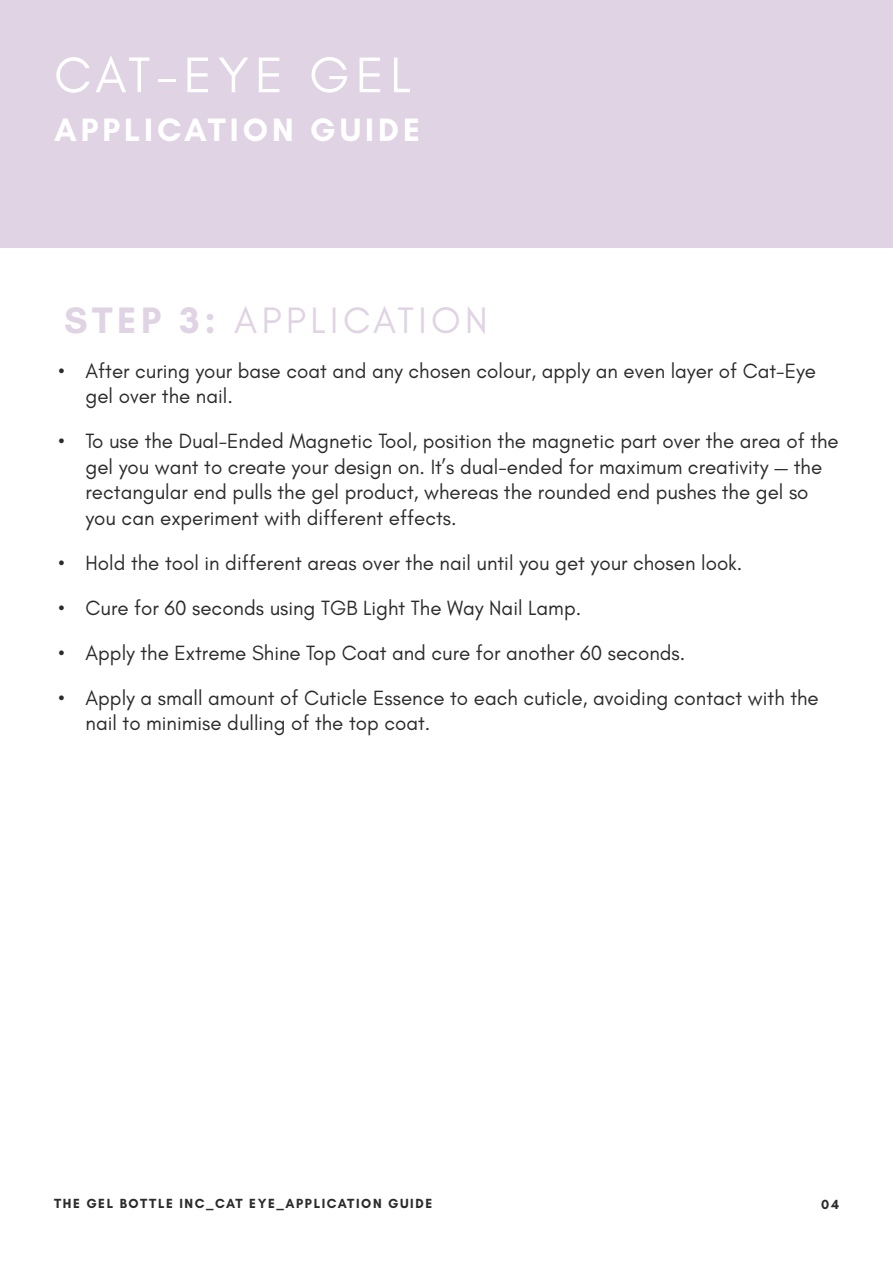
<style>
.page{position:relative;width:893px;height:1263px;background:#fff}
.page>*{position:absolute;margin:0;border:0;box-sizing:border-box;transform-origin:0 0}
.t1{font:51px "Glacial Indifference";letter-spacing:.12em;color:#fff}
.t2{font:37.5px "Glacial Indifference";letter-spacing:.12em;color:#e0d3e4}
.t3{font:700 33px "Glacial Indifference";letter-spacing:.12em;color:#fff}
.t4{font:21px/25.5px "Glacial Indifference";color:#2b2b2b}
.t5{font:700 13.5px "Glacial Indifference";letter-spacing:.12em;color:#2b2b2b}
.s1{font-weight:700}
</style>
<div class="page">
<div style="left:0;top:0;width:893px;height:248px;background:#e0d3e4"></div>
<p class="t1" style="left:54px;top:47px;width:358px">CAT-EYE GEL</p>
<p class="t3" style="left:54px;top:109px;width:367px">APPLICATION GUIDE</p>
<p class="t2" style="left:64px;top:299px;width:425px"><span class="s1">STEP 3:</span> APPLICATION</p>
<p class="t4" style="left:86px;top:358px;width:732px;text-indent:-27px">• After curing your base coat and any chosen colour, apply an even layer of Cat-Eye gel over the nail.</p>
<p class="t4" style="left:86px;top:429px;width:755px;text-indent:-27px">• To use the Dual-Ended Magnetic Tool, position the magnetic part over the area of the gel you want to create your design on. It’s dual-ended for maximum creativity — the rectangular end pulls the gel product, whereas the rounded end pushes the gel so you can experiment with different effects.</p>
<p class="t4" style="left:59px;top:550px;width:685px">• Hold the tool in different areas over the nail until you get your chosen look.</p>
<p class="t4" style="left:59px;top:595px;width:524px">• Cure for 60 seconds using TGB Light The Way Nail Lamp.</p>
<p class="t4" style="left:59px;top:640px;width:628px">• Apply the Extreme Shine Top Coat and cure for another 60 seconds.</p>
<p class="t4" style="left:86px;top:685px;width:735px;text-indent:-27px">• Apply a small amount of Cuticle Essence to each cuticle, avoiding contact with the nail to minimise dulling of the top coat.</p>
<p class="t5" style="left:54px;top:1194px;width:380px">THE GEL BOTTLE INC_CAT EYE_APPLICATION GUIDE</p>
<p class="t5" style="left:821px;top:1196px;width:19px">04</p>
</div>
